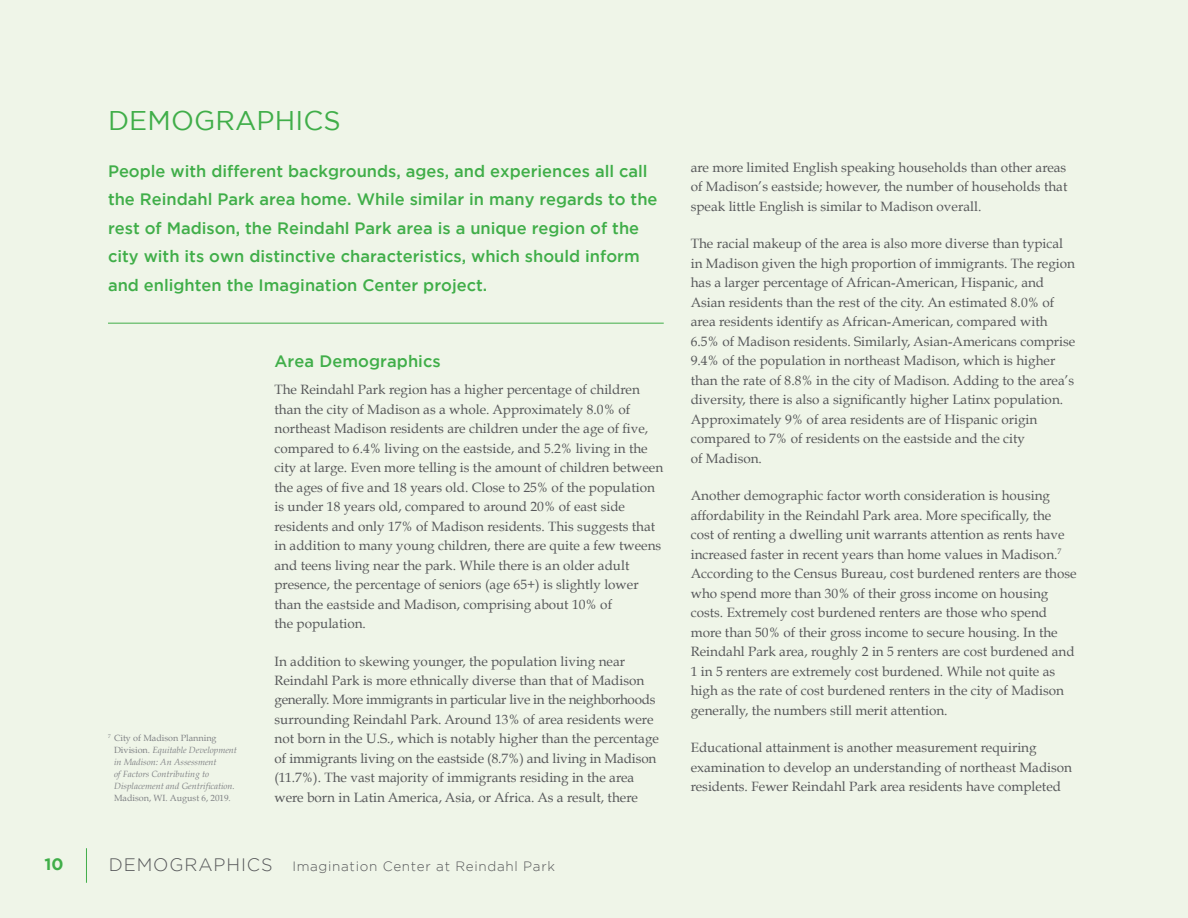
<style>
.page{position:relative;width:1188px;height:918px;background:#eff5e8}
.page>*{position:absolute;margin:0;border:0;box-sizing:border-box;transform-origin:0 0}
.Heading_2{font:27px "Gotham";letter-spacing:.005em;color:#40ae49}
.Intro_Paragraph{font:500 16.5px/28.5px "Gotham";color:#40ae49}
.Body{font:500 16.5px "Gotham";letter-spacing:.005em;color:#40ae49}
.t1{font:700 16.5px "Gotham";color:#40ae49}
.Body-2{font:13.5px/19.5px "Book Antiqua";color:#57585a}
.t2{font:300 13.5px "Gotham";letter-spacing:.05em;color:#57585a}
.t3{font:italic 9px/12px "Book Antiqua";color:#808285}
.s1{font-style:normal}
.s2{font-size:18px}
</style>
<div class="page">
<hr style="left:108px;top:323px;width:556px;height:1px;background:#40ae49">
<hr style="left:86px;top:848px;width:1px;height:35px;background:#40ae49">
<p class="Heading_2" style="left:108px;top:106px;width:234px">DEMOGRAPHICS</p>
<p class="Intro_Paragraph" style="left:108px;top:156px;width:551px">People with different backgrounds, ages, and experiences all call the Reindahl Park area home. While similar in many regards to the rest of Madison, the Reindahl Park area is a unique region of the city with its own distinctive characteristics, which should inform and enlighten the Imagination Center project.</p>
<p class="t3" style="left:114px;top:732px;width:124px;text-indent:-6px"><sup>7</sup> <span class="s1">City of Madison Planning<br>Division.</span> Equitable Development in Madison: An Assessment<br>of Factors Contributing to<br>Displacement and Gentrification.<br><span class="s1">Madison, WI. August 6, 2019.</span></p>
<p class="Body" style="left:275px;top:352px;width:168px">Area Demographics</p>
<p class="Body-2" style="left:274px;top:380px;width:390px">The Reindahl Park region has a higher percentage of children than the city of Madison as a whole. Approximately 8.0% of northeast Madison residents are children under the age of five, compared to 6.4% living on the eastside, and 5.2% living in the city at large. Even more telling is the amount of children between the ages of five and 18 years old. Close to 25% of the population is under 18 years old, compared to around 20% of east side residents and only 17% of Madison residents. This suggests that in addition to many young children, there are quite a few tweens and teens living near the park. While there is an older adult presence, the percentage of seniors (age 65+) is slightly lower than the eastside and Madison, comprising about 10% of<br>the population.</p>
<p class="Body-2" style="left:274px;top:651px;width:386px">In addition to skewing younger, the population living near Reindahl Park is more ethnically diverse than that of Madison generally. More immigrants in particular live in the neighborhoods surrounding Reindahl Park. Around 13% of area residents were not born in the U.S., which is notably higher than the percentage of immigrants living on the eastside (8.7%) and living in Madison (11.7%). The vast majority of immigrants residing in the area were born in Latin America, Asia, or Africa. As a result, there</p>
<p class="t1" style="left:44px;top:855px;width:21px">10</p>
<p class="t2" style="left:109px;top:858px;width:448px"><span class="s2">DEMOGRAPHICS</span> Imagination Center at Reindahl Park</p>
<p class="Body-2" style="left:691px;top:157px;width:378px;text-align:justify">are more limited English speaking households than other areas of Madison’s eastside; however, the number of households that speak little English is similar to Madison overall.</p>
<p class="Body-2" style="left:691px;top:234px;width:386px">The racial makeup of the area is also more diverse than typical in Madison given the high proportion of immigrants. The region has a larger percentage of African-American, Hispanic, and Asian residents than the rest of the city. An estimated 8.0% of area residents identify as African-American, compared with 6.5% of Madison residents. Similarly, Asian-Americans comprise 9.4% of the population in northeast Madison, which is higher than the rate of 8.8% in the city of Madison. Adding to the area’s diversity, there is also a significantly higher Latinx population.<br>Approximately 9% of area residents are of Hispanic origin compared to 7% of residents on the eastside and the city<br>of Madison.</p>
<p class="Body-2" style="left:691px;top:486px;width:387px">Another demographic factor worth consideration is housing affordability in the Reindahl Park area. More specifically, the cost of renting a dwelling unit warrants attention as rents have increased faster in recent years than home values in Madison.<sup>7<br></sup>According to the Census Bureau, cost burdened renters are those who spend more than 30% of their gross income on housing costs. Extremely cost burdened renters are those who spend more than 50% of their gross income to secure housing. In the Reindahl Park area, roughly 2 in 5 renters are cost burdened and 1 in 5 renters are extremely cost burdened. While not quite as high as the rate of cost burdened renters in the city of Madison generally, the numbers still merit attention.</p>
<p class="Body-2" style="left:691px;top:738px;width:383px">Educational attainment is another measurement requiring examination to develop an understanding of northeast Madison residents. Fewer Reindahl Park area residents have completed</p>
</div>
